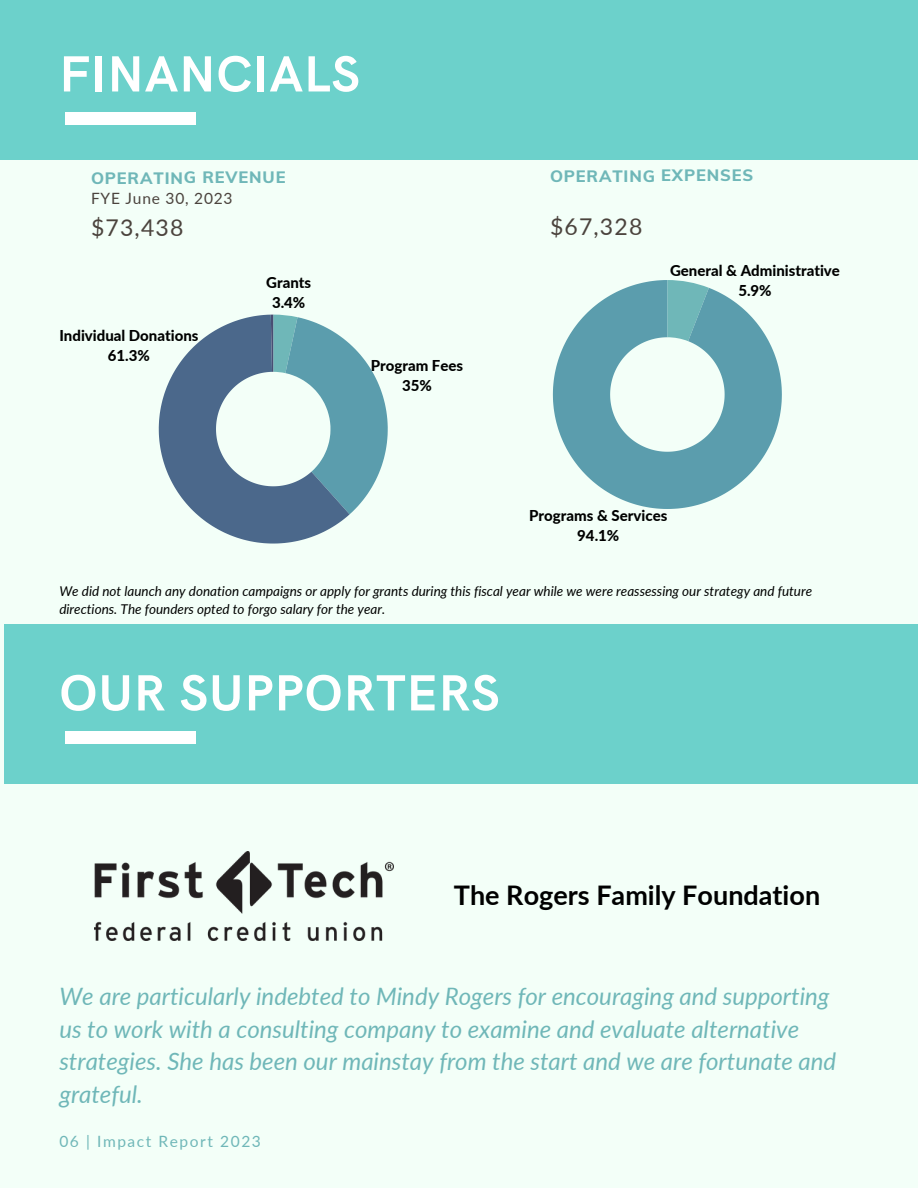
<style>
.page{position:relative;width:918px;height:1188px;background:#f3fff8}
.page>*{position:absolute;margin:0;border:0;box-sizing:border-box;transform-origin:0 0}
.t1{font:700 51px "HK Grotesk";letter-spacing:.02em;color:#fff}
.t2{font:700 27px "Lato";color:#000}
.t3{font:italic 24px/32.7px "Lato";color:#6fb7b8}
.t4{font:23.1px "Lato";letter-spacing:.045em;color:#4b433d}
.t5{font:800 16.5px "Muli";letter-spacing:.045em;color:#6fb7b8}
.t6{font:15.6px "Lato";letter-spacing:.095em;color:#6fb7b8}
.t7{font:15.6px "Lato";letter-spacing:.045em;color:#4b433d}
.t8{font:800 15px/20.2px "Lato";color:#000;text-align:center}
.t9{font:italic 13.5px/18px "Lato";color:#000}
</style>
<div class="page">
<div style="left:0;top:0;width:918px;height:159px;background:#6cd1cb"></div>
<div style="left:66px;top:112px;width:130px;height:12px;background:#fff"></div>
<svg style="left:159px;top:315px;width:191px;height:229px;fill:#4b688b"></svg>
<svg style="left:271px;top:315px;width:117px;height:199px"></svg>
<svg style="left:553px;top:280px;width:229px;height:229px;fill:#5b9dad"></svg>
<div style="left:4px;top:625px;width:914px;height:159px;background:#6cd1cb"></div>
<div style="left:66px;top:731px;width:130px;height:12px;background:#fff"></div>
<img style="left:95px;top:851px;width:299px;height:89px">
<h4 class="t1" style="left:59px;top:46px;width:302px">FINANCIALS</h4>
<h5 class="t5" style="left:550px;top:165px;width:205px">OPERATING EXPENSES</h5>
<h3 class="t5" style="left:91px;top:167px;width:196px">OPERATING REVENUE</h3>
<h4 class="t4" style="left:91px;top:213px;width:94px">$73,438</h4>
<h3 class="t4" style="left:550px;top:212px;width:94px">$67,328</h3>
<h6 class="t7" style="left:91px;top:189px;width:143px">FYE June 30, 2023</h6>
<h5 class="t8" style="left:59px;top:325px;width:141px">Individual Donations<br>61.3%</h5>
<h5 class="t8" style="left:266px;top:272px;width:46px">Grants<br>3.4%</h5>
<h5 class="t8" style="left:371px;top:355px;width:94px">Program Fees<br>35%</h5>
<h5 class="t8" style="left:670px;top:260px;width:171px">General &amp; Administrative<br>5.9%</h5>
<p class="t8" style="left:529px;top:505px;width:140px">Programs &amp; Services<br>94.1%</p>
<h1 class="t9" style="left:59px;top:582px;width:754px">We did not launch any donation campaigns or apply for grants during this fiscal year while we were reassessing our strategy and future directions. The founders opted to forgo salary for the year.</h1>
<p class="t1" style="left:59px;top:665px;width:442px">OUR SUPPORTERS</p>
<h3 class="t2" style="left:454px;top:879px;width:368px">The Rogers Family Foundation</h3>
<h6 class="t3" style="left:59px;top:979px;width:778px">We are particularly indebted to Mindy Rogers for encouraging and supporting us to work with a consulting company to examine and evaluate alternative strategies. She has been our mainstay from the start and we are fortunate and grateful.</h6>
<h1 class="t6" style="left:59px;top:1132px;width:203px">06 | Impact Report 2023</h1>
</div>
